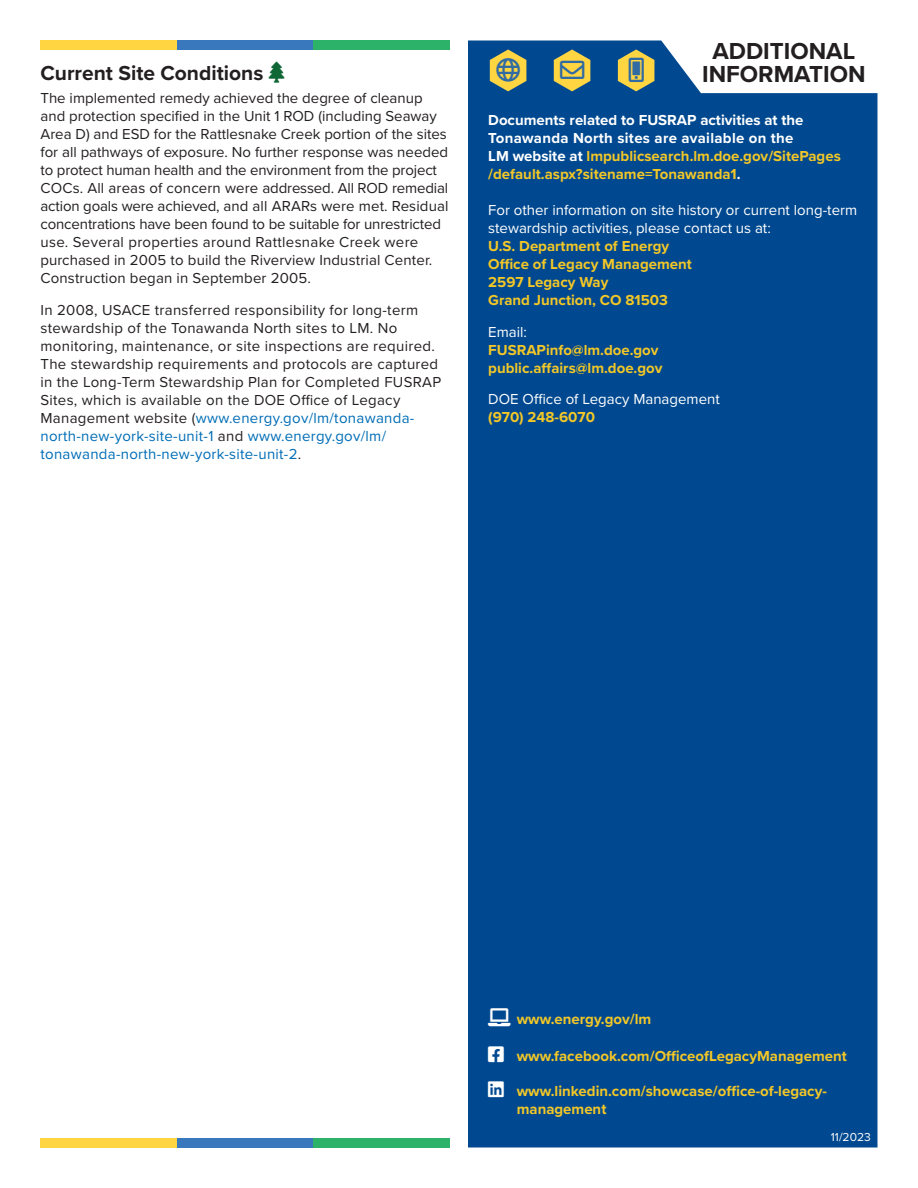
<style>
.page{position:relative;width:918px;height:1188px;background:#fff}
.page>*{position:absolute;margin:0;border:0;box-sizing:border-box;transform-origin:0 0}
.t1{font:24.3px "Font Awesome 5 Pro";color:#316ba3}
.Hours_Contact_Headers{font:700 24px "Proxima Nova";color:#231f20}
.t2{font:700 21px "Proxima Nova";color:#231f20}
.Body_Text_-_ProximaNovaRegular{font:15px/18px "Proxima Nova";letter-spacing:.01em;color:#231f20}
.Body_Text_-_ProximaNovaRegular-2{font:15px/18px "Proxima Nova";color:#fff}
.Body_Text_-_ProximaNovaRegular-3{font:700 15px/18px "Proxima Nova";color:#f3c727}
.Hours_Contact_Body_Text{font:700 15px/18px "Proxima Nova";color:#fff}
.Hours_Contact_Body_Text-2{font:15px "Proxima Nova";color:#fff}
.Date{font:12px "Proxima Nova";color:#fff}
.s1{color:#106736}
.s2{color:#006db6}
.s3{color:#f3c727}
.s4{font-weight:700;color:#f3c727}
.s5{color:#fff}
</style>
<div class="page">
<div style="left:468px;top:40px;width:409px;height:1108px;background:#004990"></div>
<div style="left:40px;top:1138px;width:137px;height:10px;background:#ffd642"></div>
<div style="left:177px;top:1138px;width:137px;height:10px;background:#3978bd"></div>
<div style="left:314px;top:1138px;width:136px;height:10px;background:#2cb369"></div>
<div style="left:40px;top:40px;width:137px;height:10px;background:#ffd642"></div>
<div style="left:177px;top:40px;width:137px;height:10px;background:#3978bd"></div>
<div style="left:314px;top:40px;width:136px;height:10px;background:#2cb369"></div>
<svg style="left:488px;top:1008px;width:23px;height:18px"></svg>
<svg style="left:488px;top:1047px;width:16px;height:15px"></svg>
<svg style="left:488px;top:1081px;width:16px;height:16px"></svg>
<svg style="left:554px;top:50px;width:36px;height:41px"></svg>
<svg style="left:618px;top:50px;width:36px;height:41px"></svg>
<svg style="left:490px;top:50px;width:36px;height:41px"></svg>
<p class="t2" style="left:40px;top:57px;width:246px">Current Site Conditions <span class="s1">▼</span></p>
<p class="Body_Text_-_ProximaNovaRegular" style="left:40px;top:89px;width:410px">The implemented remedy achieved the degree of cleanup and protection specified in the Unit 1 ROD (including Seaway Area D) and ESD for the Rattlesnake Creek portion of the sites for all pathways of exposure. No further response was needed to protect human health and the environment from the project COCs. All areas of concern were addressed. All ROD remedial action goals were achieved, and all ARARs were met. Residual concentrations have been found to be suitable for unrestricted use. Several properties around Rattlesnake Creek were purchased in 2005 to build the Riverview Industrial Center.<br>Construction began in September 2005.</p>
<p class="Body_Text_-_ProximaNovaRegular" style="left:40px;top:300px;width:402px">In 2008, USACE transferred responsibility for long-term stewardship of the Tonawanda North sites to LM. No monitoring, maintenance, or site inspections are required.<br>The stewardship requirements and protocols are captured in the Long-Term Stewardship Plan for Completed FUSRAP Sites, which is available on the DOE Office of Legacy Management website (<span class="s2">www.energy.gov/lm/tonawanda&shy;north-new-york-site-unit-1</span> and <span class="s2">www.energy.gov/lm/ tonawanda-north-new-york-site-unit-2</span>.</p>
<p class="Hours_Contact_Headers" style="left:712px;top:34px;width:144px">ADDITIONAL</p>
<p class="t1" style="left:560px;top:57px;width:26px">■❖●□</p>
<p class="Hours_Contact_Headers" style="left:702px;top:56px;width:165px">INFORMATION</p>
<p class="Hours_Contact_Body_Text" style="left:488px;top:111px;width:354px">Documents related to FUSRAP activities at the Tonawanda North sites are available on the<br>LM website at <span class="s3">lmpublicsearch.lm.doe.gov/SitePages /default.aspx?sitename=Tonawanda1</span>.</p>
<p class="Body_Text_-_ProximaNovaRegular-2" style="left:488px;top:201px;width:370px">For other information on site history or current long-term stewardship activities, please contact us at:<br><span class="s4">U.S. Department of Energy<br>Office of Legacy Management<br>2597 Legacy Way<br>Grand Junction, CO 81503</span></p>
<p class="Hours_Contact_Body_Text-2" style="left:488px;top:321px;width:40px">Email:</p>
<p class="Body_Text_-_ProximaNovaRegular-3" style="left:488px;top:340px;width:176px">FUSRAPinfo@lm.doe.gov public.affairs@lm.doe.gov</p>
<p class="Body_Text_-_ProximaNovaRegular-2" style="left:488px;top:390px;width:233px">DOE Office of Legacy Management <span class="s4">(970) 248-6070</span></p>
<p class="Body_Text_-_ProximaNovaRegular-3" style="left:517px;top:1009px;width:136px">www.energy.gov/lm</p>
<p class="Body_Text_-_ProximaNovaRegular-3" style="left:488px;top:1047px;width:360px"><span class="s5">□□▲❑◆</span> www.facebook.com/OfficeofLegacyManagement</p>
<p class="Body_Text_-_ProximaNovaRegular-3" style="left:517px;top:1081px;width:312px">www.linkedin.com/showcase/office-of-legacy&shy;management</p>
<p class="Date" style="left:831px;top:1128px;width:41px">11/2023</p>
</div>
